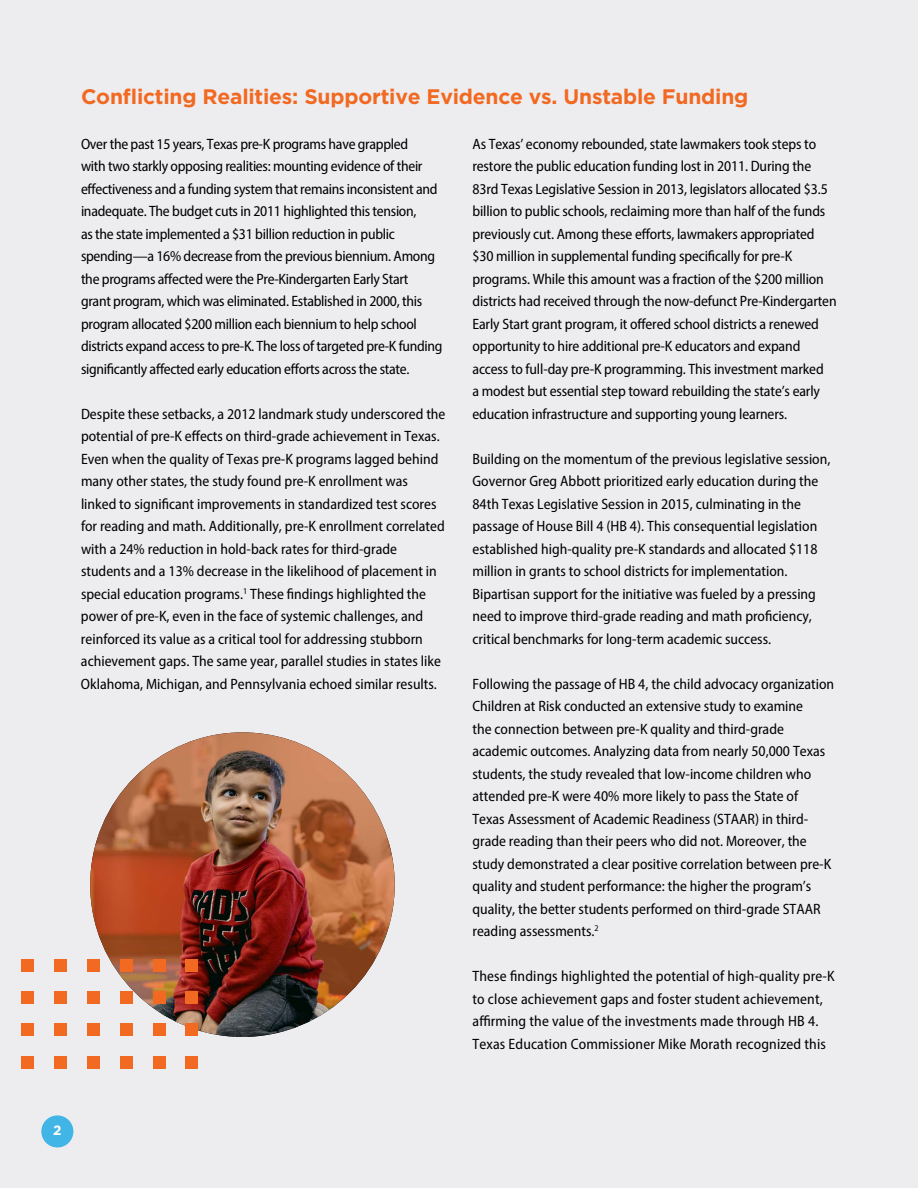
<style>
.page{position:relative;width:918px;height:1188px;background:#ededf0}
.page>*{position:absolute;margin:0;border:0;box-sizing:border-box;transform-origin:0 0}
.t1{font:700 21px "Gotham";letter-spacing:-.01em;color:#f26921}
.t2{font:semi-condensed 15px/22.5px "Myriad Pro";color:#000}
.t3{font:semi-condensed 15px/22.5px "Myriad Pro";letter-spacing:-.02em;color:#000}
.t4{font:700 13.5px "Gotham";color:#fff}
</style>
<div class="page">
<img style="left:90px;top:732px;width:305px;height:305px;border-radius:152px">
<div style="left:21px;top:959px;width:13px;height:13px;background:#f26921"></div>
<div style="left:54px;top:959px;width:13px;height:13px;background:#f26921"></div>
<div style="left:87px;top:959px;width:12px;height:13px;background:#f26921"></div>
<div style="left:120px;top:959px;width:12px;height:13px;background:#f26921"></div>
<div style="left:153px;top:959px;width:12px;height:13px;background:#f26921"></div>
<div style="left:186px;top:959px;width:12px;height:13px;background:#f26921"></div>
<div style="left:21px;top:992px;width:13px;height:12px;background:#f26921"></div>
<div style="left:54px;top:992px;width:13px;height:12px;background:#f26921"></div>
<div style="left:87px;top:992px;width:12px;height:12px;background:#f26921"></div>
<div style="left:120px;top:992px;width:12px;height:12px;background:#f26921"></div>
<div style="left:153px;top:992px;width:12px;height:12px;background:#f26921"></div>
<div style="left:186px;top:992px;width:12px;height:12px;background:#f26921"></div>
<div style="left:21px;top:1024px;width:13px;height:12px;background:#f26921"></div>
<div style="left:54px;top:1024px;width:13px;height:12px;background:#f26921"></div>
<div style="left:87px;top:1024px;width:12px;height:12px;background:#f26921"></div>
<div style="left:120px;top:1024px;width:12px;height:12px;background:#f26921"></div>
<div style="left:153px;top:1024px;width:12px;height:12px;background:#f26921"></div>
<div style="left:186px;top:1024px;width:12px;height:12px;background:#f26921"></div>
<div style="left:21px;top:1056px;width:13px;height:12px;background:#f26921"></div>
<div style="left:54px;top:1056px;width:13px;height:12px;background:#f26921"></div>
<div style="left:87px;top:1056px;width:12px;height:12px;background:#f26921"></div>
<div style="left:120px;top:1056px;width:12px;height:12px;background:#f26921"></div>
<div style="left:153px;top:1056px;width:12px;height:12px;background:#f26921"></div>
<div style="left:186px;top:1056px;width:12px;height:12px;background:#f26921"></div>
<div style="left:41px;top:1115px;width:32px;height:32px;background:#40b5e6;border-radius:50%"></div>
<h1 class="t1" style="left:81px;top:82px;width:669px">Conflicting Realities: Supportive Evidence vs. Unstable Funding</h1>
<p class="t3" style="left:81px;top:132px;width:363px">Over the past 15 years, Texas pre-K programs have grappled<br>with two starkly opposing realities: mounting evidence of their effectiveness and a funding system that remains inconsistent and inadequate. The budget cuts in 2011 highlighted this tension,<br>as the state implemented a $31 billion reduction in public spending—a 16% decrease from the previous biennium. Among the programs affected were the Pre-Kindergarten Early Start<br>grant program, which was eliminated. Established in 2000, this program allocated $200 million each biennium to help school districts expand access to pre-K. The loss of targeted pre-K funding significantly affected early education efforts across the state.</p>
<p class="t2" style="left:81px;top:402px;width:366px">Despite these setbacks, a 2012 landmark study underscored the potential of pre-K effects on third-grade achievement in Texas.<br>Even when the quality of Texas pre-K programs lagged behind many other states, the study found pre-K enrollment was linked to significant improvements in standardized test scores for reading and math. Additionally, pre-K enrollment correlated with a 24% reduction in hold-back rates for third-grade students and a 13% decrease in the likelihood of placement in special education programs.<sup>1</sup> These findings highlighted the power of pre-K, even in the face of systemic challenges, and reinforced its value as a critical tool for addressing stubborn achievement gaps. The same year, parallel studies in states like Oklahoma, Michigan, and Pennsylvania echoed similar results.</p>
<p class="t2" style="left:472px;top:132px;width:366px">As Texas’ economy rebounded, state lawmakers took steps to restore the public education funding lost in 2011. During the 83rd Texas Legislative Session in 2013, legislators allocated $3.5 billion to public schools, reclaiming more than half of the funds previously cut. Among these efforts, lawmakers appropriated $30 million in supplemental funding specifically for pre-K programs. While this amount was a fraction of the $200 million districts had received through the now-defunct Pre-Kindergarten Early Start grant program, it offered school districts a renewed opportunity to hire additional pre-K educators and expand access to full-day pre-K programming. This investment marked<br>a modest but essential step toward rebuilding the state’s early education infrastructure and supporting young learners.</p>
<p class="t2" style="left:472px;top:447px;width:359px">Building on the momentum of the previous legislative session, Governor Greg Abbott prioritized early education during the 84th Texas Legislative Session in 2015, culminating in the passage of House Bill 4 (HB 4). This consequential legislation established high-quality pre-K standards and allocated $118 million in grants to school districts for implementation.<br>Bipartisan support for the initiative was fueled by a pressing need to improve third-grade reading and math proficiency, critical benchmarks for long-term academic success.</p>
<p class="t2" style="left:472px;top:672px;width:363px">Following the passage of HB 4, the child advocacy organization Children at Risk conducted an extensive study to examine<br>the connection between pre-K quality and third-grade academic outcomes. Analyzing data from nearly 50,000 Texas students, the study revealed that low-income children who attended pre-K were 40% more likely to pass the State of Texas Assessment of Academic Readiness (STAAR) in third&shy;grade reading than their peers who did not. Moreover, the study demonstrated a clear positive correlation between pre-K quality and student performance: the higher the program’s quality, the better students performed on third-grade STAAR reading assessments.<sup>2</sup></p>
<p class="t2" style="left:472px;top:965px;width:364px">These findings highlighted the potential of high-quality pre-K to close achievement gaps and foster student achievement, affirming the value of the investments made through HB 4.<br>Texas Education Commissioner Mike Morath recognized this</p>
<p class="t4" style="left:53px;top:1122px;width:10px">2</p>
</div>
